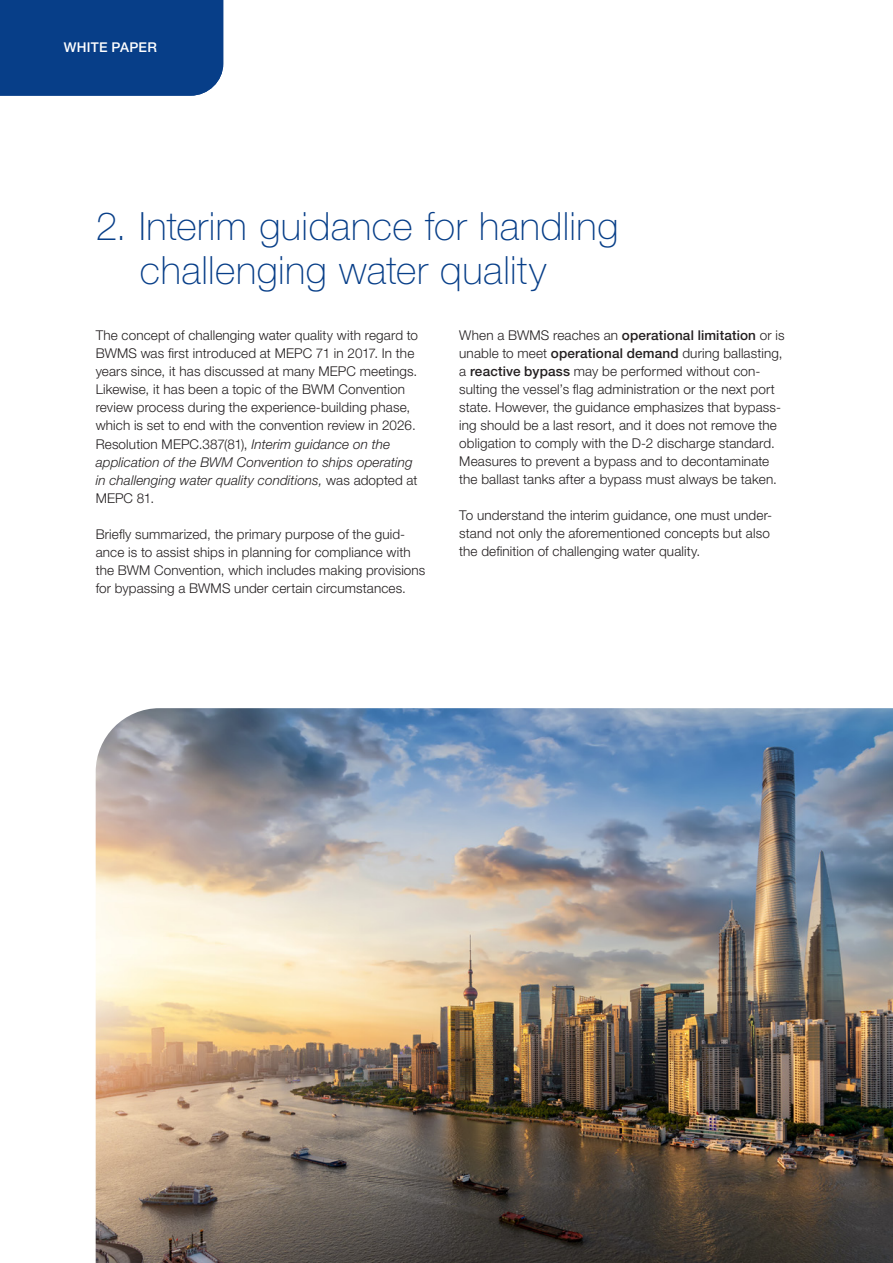
<style>
.page{position:relative;width:893px;height:1263px;background:#fff}
.page>*{position:absolute;margin:0;border:0;box-sizing:border-box;transform-origin:0 0}
.Headline_2{font:100 39px/43.5px "Helvetica Neue LT Std";letter-spacing:.015em;color:#073e88}
.Bodycopy{font:300 13.5px/18px "Helvetica Neue LT Std";letter-spacing:.01em;color:#231f20}
.Sub_headline_4_White{font:500 13.5px "Helvetica Neue LT Std";letter-spacing:.02em;color:#fff}
.s1{font-style:italic}
.s2{font-weight:500}
</style>
<div class="page">
<div style="left:0;top:0;width:223px;height:96px;background:#073e88"></div>
<img style="left:96px;top:708px;width:797px;height:555px">
<p class="Sub_headline_4_White" style="left:64px;top:39px;width:95px">WHITE PAPER</p>
<p class="Headline_2" style="left:140px;top:205px;width:480px;text-indent:-44px">2. Interim guidance for handling challenging water quality</p>
<p class="Bodycopy" style="left:96px;top:326px;width:324px">The concept of challenging water quality with regard to BWMS was first introduced at MEPC 71 in 2017. In the years since, it has discussed at many MEPC meetings.<br>Likewise, it has been a topic of the BWM Convention review process during the experience-building phase, which is set to end with the convention review in 2026.<br>Resolution MEPC.387(81), <span class="s1">Interim guidance on the application of the BWM Convention to ships operating in challenging water quality conditions,</span> was adopted at MEPC 81.</p>
<p class="Bodycopy" style="left:96px;top:524px;width:331px">Briefly summarized, the primary purpose of the guid&shy;ance is to assist ships in planning for compliance with the BWM Convention, which includes making provisions for bypassing a BWMS under certain circumstances.</p>
<p class="Bodycopy" style="left:459px;top:326px;width:327px">When a BWMS reaches an <span class="s2">operational limitation</span> or is unable to meet <span class="s2">operational demand</span> during ballasting, a <span class="s2">reactive bypass</span> may be performed without con&shy;sulting the vessel’s flag administration or the next port state. However, the guidance emphasizes that bypass&shy;ing should be a last resort, and it does not remove the obligation to comply with the D-2 discharge standard.<br>Measures to prevent a bypass and to decontaminate the ballast tanks after a bypass must always be taken.</p>
<p class="Bodycopy" style="left:459px;top:506px;width:314px">To understand the interim guidance, one must under&shy;stand not only the aforementioned concepts but also the definition of challenging water quality.</p>
</div>
